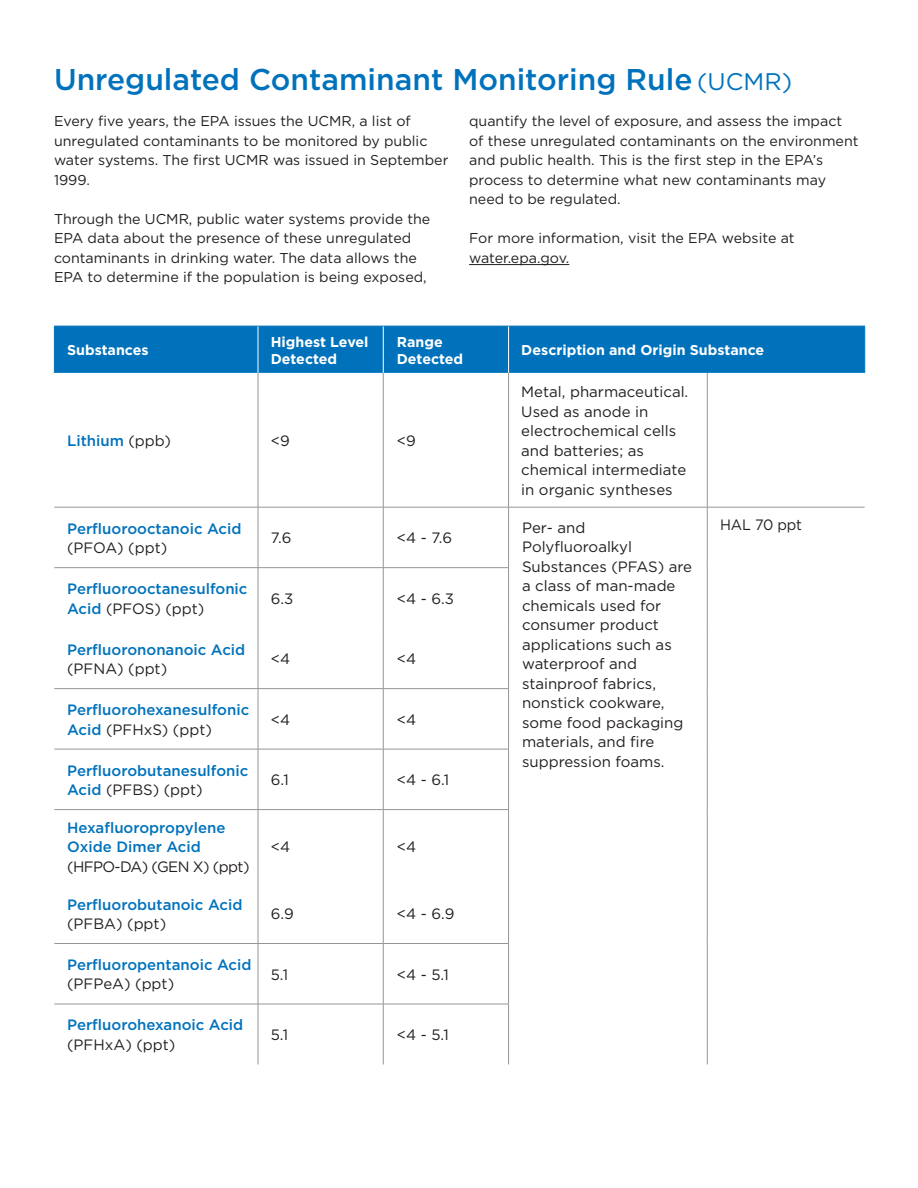
<style>
.page{position:relative;width:918px;height:1188px;background:#fff}
.page>*{position:absolute;margin:0;border:0;box-sizing:border-box;transform-origin:0 0}
.t1{font:500 30px "Gotham";color:#0072bc}
.t2{font:15px/19.5px "Gotham";color:#231f20}
.t3{font:500 15px/19.5px "Gotham";color:#0072bc}
.t4{font:15px "Gotham";letter-spacing:-.04em;color:#231f20}
.t5{font:15px "Gotham";color:#231f20;scale:.96 1}
.t6{font:14.25px/19.5px "Gotham";color:#231f20}
.t7{font:700 14.25px/17.1px "Gotham";color:#fff}
.s1{font-weight:400;font-size:24px}
.s2{font-weight:400;color:#231f20}
</style>
<div class="page">
<hr style="left:469px;top:264px;width:100px;height:1px;background:#231f20">
<div style="left:55px;top:327px;width:809px;height:46px;background:#0072bc"></div>
<hr style="left:54px;top:326px;width:204px;height:1px;background:#0072bc">
<hr style="left:258px;top:326px;width:125px;height:1px;background:#0072bc">
<hr style="left:383px;top:326px;width:126px;height:1px;background:#0072bc">
<hr style="left:509px;top:326px;width:198px;height:1px;background:#0072bc">
<hr style="left:707px;top:326px;width:158px;height:1px;background:#0072bc">
<hr style="left:54px;top:326px;width:1px;height:47px;background:#0072bc">
<hr style="left:864px;top:326px;width:1px;height:47px;background:#0072bc">
<hr style="left:258px;top:326px;width:1px;height:47px;background:#fff">
<hr style="left:383px;top:326px;width:1px;height:47px;background:#fff">
<hr style="left:508px;top:326px;width:1px;height:47px;background:#fff">
<hr style="left:258px;top:373px;width:1px;height:134px;background:#939598">
<hr style="left:383px;top:373px;width:1px;height:134px;background:#939598">
<hr style="left:508px;top:373px;width:1px;height:134px;background:#939598">
<hr style="left:707px;top:373px;width:1px;height:134px;background:#939598">
<hr style="left:54px;top:507px;width:204px;height:1px;background:#939598">
<hr style="left:258px;top:507px;width:125px;height:1px;background:#939598">
<hr style="left:258px;top:507px;width:1px;height:60px;background:#939598">
<hr style="left:383px;top:507px;width:126px;height:1px;background:#939598">
<hr style="left:383px;top:507px;width:1px;height:60px;background:#939598">
<hr style="left:509px;top:507px;width:198px;height:1px;background:#939598">
<hr style="left:508px;top:507px;width:1px;height:60px;background:#939598">
<hr style="left:707px;top:507px;width:158px;height:1px;background:#939598">
<hr style="left:707px;top:507px;width:1px;height:61px;background:#939598">
<hr style="left:707px;top:568px;width:1px;height:60px;background:#939598">
<hr style="left:707px;top:628px;width:1px;height:61px;background:#939598">
<hr style="left:707px;top:689px;width:1px;height:60px;background:#939598">
<hr style="left:707px;top:749px;width:1px;height:61px;background:#939598">
<hr style="left:707px;top:810px;width:1px;height:73px;background:#939598">
<hr style="left:707px;top:883px;width:1px;height:61px;background:#939598">
<hr style="left:707px;top:944px;width:1px;height:60px;background:#939598">
<hr style="left:707px;top:1004px;width:1px;height:60px;background:#939598">
<hr style="left:54px;top:567px;width:204px;height:1px;background:#939598">
<hr style="left:258px;top:567px;width:125px;height:1px;background:#939598">
<hr style="left:258px;top:568px;width:1px;height:60px;background:#939598">
<hr style="left:383px;top:567px;width:126px;height:1px;background:#939598">
<hr style="left:383px;top:568px;width:1px;height:60px;background:#939598">
<hr style="left:508px;top:568px;width:1px;height:60px;background:#939598">
<hr style="left:258px;top:628px;width:1px;height:60px;background:#939598">
<hr style="left:383px;top:628px;width:1px;height:60px;background:#939598">
<hr style="left:508px;top:628px;width:1px;height:60px;background:#939598">
<hr style="left:54px;top:688px;width:204px;height:1px;background:#939598">
<hr style="left:258px;top:688px;width:125px;height:1px;background:#939598">
<hr style="left:258px;top:689px;width:1px;height:60px;background:#939598">
<hr style="left:383px;top:688px;width:126px;height:1px;background:#939598">
<hr style="left:383px;top:689px;width:1px;height:60px;background:#939598">
<hr style="left:508px;top:689px;width:1px;height:60px;background:#939598">
<hr style="left:54px;top:749px;width:204px;height:1px;background:#939598">
<hr style="left:258px;top:749px;width:125px;height:1px;background:#939598">
<hr style="left:258px;top:749px;width:1px;height:60px;background:#939598">
<hr style="left:383px;top:749px;width:126px;height:1px;background:#939598">
<hr style="left:383px;top:749px;width:1px;height:60px;background:#939598">
<hr style="left:508px;top:749px;width:1px;height:60px;background:#939598">
<hr style="left:54px;top:809px;width:204px;height:1px;background:#939598">
<hr style="left:258px;top:809px;width:125px;height:1px;background:#939598">
<hr style="left:258px;top:810px;width:1px;height:73px;background:#939598">
<hr style="left:383px;top:809px;width:126px;height:1px;background:#939598">
<hr style="left:383px;top:810px;width:1px;height:73px;background:#939598">
<hr style="left:508px;top:810px;width:1px;height:73px;background:#939598">
<hr style="left:258px;top:883px;width:1px;height:60px;background:#939598">
<hr style="left:383px;top:883px;width:1px;height:60px;background:#939598">
<hr style="left:508px;top:883px;width:1px;height:60px;background:#939598">
<hr style="left:54px;top:943px;width:204px;height:1px;background:#939598">
<hr style="left:258px;top:943px;width:125px;height:1px;background:#939598">
<hr style="left:258px;top:944px;width:1px;height:60px;background:#939598">
<hr style="left:383px;top:943px;width:126px;height:1px;background:#939598">
<hr style="left:383px;top:944px;width:1px;height:60px;background:#939598">
<hr style="left:508px;top:944px;width:1px;height:60px;background:#939598">
<hr style="left:54px;top:1004px;width:204px;height:1px;background:#939598">
<hr style="left:258px;top:1004px;width:125px;height:1px;background:#939598">
<hr style="left:258px;top:1004px;width:1px;height:60px;background:#939598">
<hr style="left:383px;top:1004px;width:126px;height:1px;background:#939598">
<hr style="left:383px;top:1004px;width:1px;height:60px;background:#939598">
<hr style="left:508px;top:1004px;width:1px;height:60px;background:#939598">
<p class="t1" style="left:54px;top:60px;width:740px">Unregulated Contaminant Monitoring Rule <span class="s1">(UCMR)</span></p>
<p class="t6" style="left:54px;top:111px;width:396px">Every five years, the EPA issues the UCMR, a list of unregulated contaminants to be monitored by public water systems. The first UCMR was issued in September 1999.</p>
<p class="t6" style="left:54px;top:209px;width:378px">Through the UCMR, public water systems provide the EPA data about the presence of these unregulated contaminants in drinking water. The data allows the EPA to determine if the population is being exposed,</p>
<p class="t6" style="left:469px;top:111px;width:391px">quantify the level of exposure, and assess the impact of these unregulated contaminants on the environment and public health. This is the first step in the EPA’s process to determine what new contaminants may need to be regulated.</p>
<p class="t6" style="left:469px;top:228px;width:327px">For more information, visit the EPA website at</p>
<p class="t6" style="left:469px;top:248px;width:102px">water.epa.gov.</p>
<p class="t7" style="left:67px;top:342px;width:83px">Substances</p>
<p class="t7" style="left:271px;top:333px;width:99px">Highest Level<br>Detected</p>
<p class="t7" style="left:397px;top:333px;width:68px">Range<br>Detected</p>
<p class="t7" style="left:521px;top:342px;width:245px">Description and Origin Substance</p>
<p class="t3" style="left:67px;top:431px;width:105px">Lithium <span class="s2">(ppb)</span></p>
<p class="t2" style="left:271px;top:431px;width:21px">&lt;9</p>
<p class="t2" style="left:397px;top:431px;width:21px">&lt;9</p>
<p class="t2" style="left:521px;top:382px;width:169px">Metal, pharmaceutical.<br>Used as anode in electrochemical cells and batteries; as chemical intermediate in organic syntheses</p>
<p class="t3" style="left:67px;top:518px;width:176px">Perfluorooctanoic Acid <span class="s2">(PFOA) (ppt)</span></p>
<p class="t2" style="left:271px;top:528px;width:22px">7.6</p>
<p class="t2" style="left:397px;top:528px;width:57px">&lt;4 - 7.6</p>
<p class="t2" style="left:522px;top:517px;width:172px">Per- and<br>Polyfluoroalkyl<br>Substances (PFAS) are</p>
<p class="t2" style="left:522px;top:576px;width:155px">a class of man-made</p>
<p class="t2" style="left:522px;top:595px;width:151px">chemicals used for consumer product applications such as waterproof and</p>
<p class="t2" style="left:522px;top:673px;width:135px">stainproof fabrics,</p>
<p class="t2" style="left:522px;top:693px;width:144px">nonstick cookware,</p>
<p class="t2" style="left:522px;top:712px;width:163px">some food packaging materials, and fire suppression foams.</p>
<p class="t3" style="left:67px;top:579px;width:182px">Perfluorooctanesulfonic<br>Acid <span class="s2">(PFOS) (ppt)</span></p>
<p class="t2" style="left:271px;top:589px;width:24px">6.3</p>
<p class="t2" style="left:397px;top:589px;width:59px">&lt;4 - 6.3</p>
<p class="t3" style="left:67px;top:639px;width:180px">Perfluorononanoic Acid <span class="s2">(PFNA) (ppt)</span></p>
<p class="t2" style="left:271px;top:649px;width:21px">&lt;4</p>
<p class="t2" style="left:397px;top:649px;width:21px">&lt;4</p>
<p class="t3" style="left:67px;top:700px;width:184px">Perfluorohexanesulfonic<br>Acid <span class="s2">(PFHxS) (ppt)</span></p>
<p class="t2" style="left:271px;top:709px;width:21px">&lt;4</p>
<p class="t2" style="left:397px;top:709px;width:21px">&lt;4</p>
<p class="t3" style="left:67px;top:760px;width:183px">Perfluorobutanesulfonic<br>Acid <span class="s2">(PFBS) (ppt)</span></p>
<p class="t2" style="left:271px;top:770px;width:19px">6.1</p>
<p class="t2" style="left:397px;top:770px;width:54px">&lt;4 - 6.1</p>
<p class="t3" style="left:67px;top:818px;width:160px">Hexafluoropropylene<br>Oxide Dimer Acid</p>
<p class="t4" style="left:67px;top:857px;width:184px">(HFPO-DA) (GEN X) (ppt)</p>
<p class="t2" style="left:271px;top:837px;width:21px">&lt;4</p>
<p class="t2" style="left:397px;top:837px;width:21px">&lt;4</p>
<p class="t3" style="left:67px;top:894px;width:177px">Perfluorobutanoic Acid <span class="s2">(PFBA) (ppt)</span></p>
<p class="t2" style="left:271px;top:904px;width:25px">6.9</p>
<p class="t2" style="left:397px;top:904px;width:59px">&lt;4 - 6.9</p>
<p class="t3" style="left:67px;top:955px;width:186px">Perfluoropentanoic Acid <span class="s2">(PFPeA) (ppt)</span></p>
<p class="t2" style="left:271px;top:964px;width:19px">5.1</p>
<p class="t2" style="left:397px;top:964px;width:54px">&lt;4 - 5.1</p>
<p class="t3" style="left:67px;top:1015px;width:178px">Perfluorohexanoic Acid <span class="s2">(PFHxA) (ppt)</span></p>
<p class="t2" style="left:271px;top:1025px;width:19px">5.1</p>
<p class="t2" style="left:397px;top:1025px;width:54px">&lt;4 - 5.1</p>
<p class="t5" style="left:720px;top:515px;width:87px">HAL 70 ppt</p>
</div>
